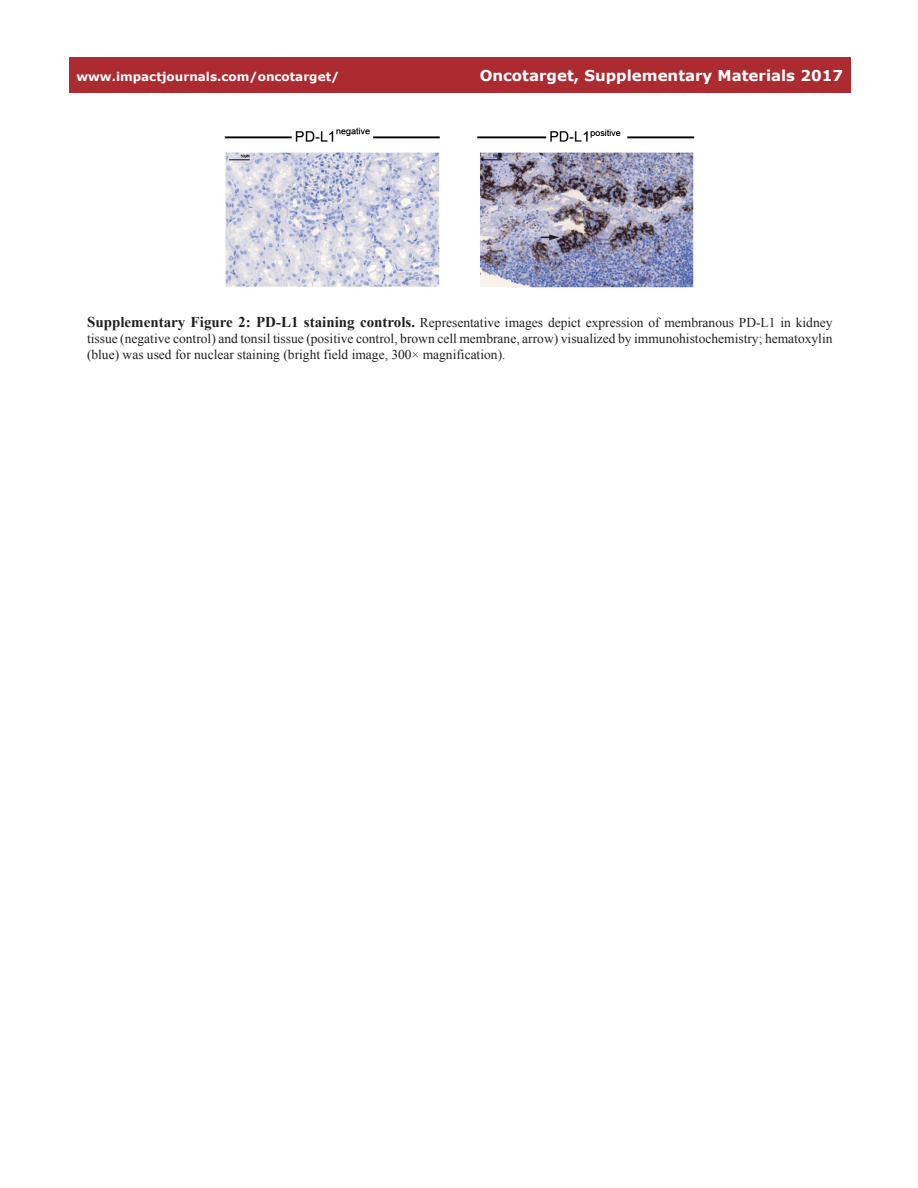
<style>
.page{position:relative;width:918px;height:1188px;background:#fff}
.page>*{position:absolute;margin:0;border:0;box-sizing:border-box;transform-origin:0 0}
.t1{font:700 15px "Verdana";color:#fff}
.figuretext{font:13.5px/16.2px "Times New Roman";color:#231f20;text-align:justify}
.t2{font:700 12px "Verdana";color:#fff}
.s1{font-weight:700;font-size:15px}
</style>
<div class="page">
<div style="left:69px;top:57px;width:781px;height:36px;background:#ac2b31"></div>
<img style="left:224px;top:127px;width:471px;height:161px">
<p class="t2" style="left:76px;top:68px;width:264px">www.impactjournals.com/oncotarget/</p>
<p class="t1" style="left:480px;top:65px;width:365px">Oncotarget, Supplementary Materials 2017</p>
<p class="figuretext" style="left:87px;top:314px;width:747px"><span class="s1">Supplementary Figure 2: PD-L1 staining controls.</span> Representative images depict expression of membranous PD-L1 in kidney tissue (negative control) and tonsil tissue (positive control, brown cell membrane, arrow) visualized by immunohistochemistry; hematoxylin (blue) was used for nuclear staining (bright field image, 300× magnification).</p>
</div>
